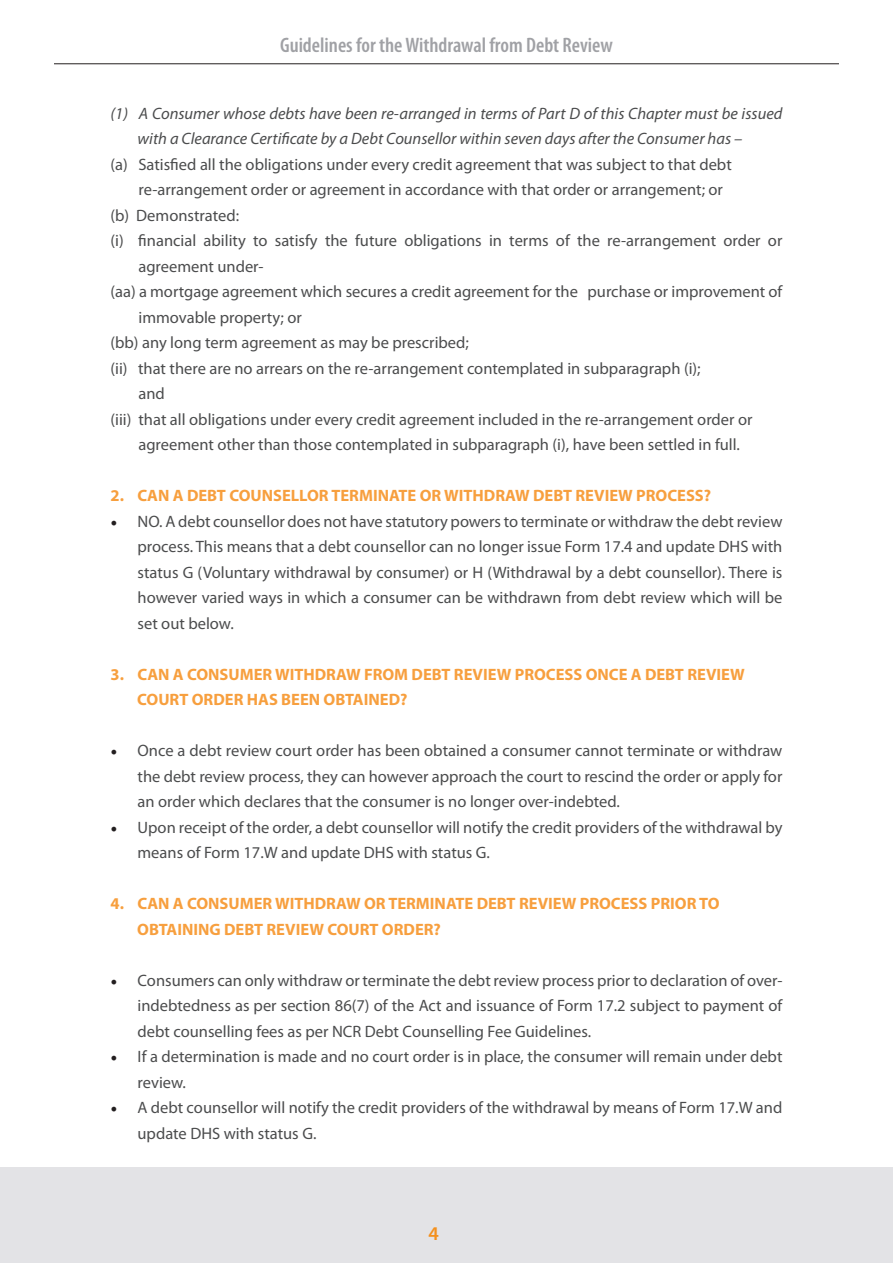
<style>
.page{position:relative;width:893px;height:1263px;background:#fff}
.page>*{position:absolute;margin:0;border:0;box-sizing:border-box;transform-origin:0 0}
.t1{font:600 condensed 21px "Myriad Pro";color:#a0a1a5}
.t2{font:600 19.5px "Myriad Pro";color:#f4901d}
.t3{font:16.5px/25.5px "Myriad Pro";color:#4b4c4d;text-align:justify}
.t4{font:700 16.5px/25.5px "Myriad Pro";color:#f79f3e}
.t5{font:italic 16.5px/25.5px "Myriad Pro";color:#4b4c4d}
.s1{font-family:"Minion Pro";font-size:18px;color:#231f20}
</style>
<div class="page">
<hr style="left:54px;top:63px;width:785px;height:1px;background:#231f20">
<div style="left:0;top:1167px;width:893px;height:96px;background:#e3e3e6"></div>
<p class="t1" style="left:280px;top:32px;width:334px">Guidelines for the Withdrawal from Debt Review</p>
<p class="t5" style="left:138px;top:100px;width:646px;text-indent:-27px">(1) A Consumer whose debts have been re-arranged in terms of Part D of this Chapter must be issued with a Clearance Certificate by a Debt Counsellor within seven days after the Consumer has –</p>
<p class="t3" style="left:111px;top:151px;width:623px">(a) Satisfied all the obligations under every credit agreement that was subject to that debt</p>
<p class="t3" style="left:139px;top:177px;width:586px">re-arrangement order or agreement in accordance with that order or arrangement; or</p>
<p class="t3" style="left:111px;top:202px;width:130px">(b) Demonstrated:</p>
<p class="t3" style="left:111px;top:228px;width:673px">(i) financial ability to satisfy the future obligations in terms of the re-arrangement order or</p>
<p class="t3" style="left:139px;top:253px;width:127px">agreement under-</p>
<p class="t3" style="left:111px;top:279px;width:673px">(aa) a mortgage agreement which secures a credit agreement for the purchase or improvement of</p>
<p class="t3" style="left:139px;top:304px;width:165px">immovable property; or</p>
<p class="t3" style="left:111px;top:330px;width:360px">(bb) any long term agreement as may be prescribed;</p>
<p class="t3" style="left:111px;top:355px;width:592px">(ii) that there are no arrears on the re-arrangement contemplated in subparagraph (i);</p>
<p class="t3" style="left:139px;top:381px;width:28px">and</p>
<p class="t3" style="left:111px;top:406px;width:643px">(iii) that all obligations under every credit agreement included in the re-arrangement order or</p>
<p class="t3" style="left:139px;top:432px;width:603px">agreement other than those contemplated in subparagraph (i), have been settled in full.</p>
<p class="t4" style="left:111px;top:482px;width:602px">2. CAN A DEBT COUNSELLOR TERMINATE OR WITHDRAW DEBT REVIEW PROCESS?</p>
<p class="t3" style="left:138px;top:508px;width:646px;text-indent:-27px"><span class="s1">•</span> NO. A debt counsellor does not have statutory powers to terminate or withdraw the debt review process. This means that a debt counsellor can no longer issue Form 17.4 and update DHS with status G (Voluntary withdrawal by consumer) or H (Withdrawal by a debt counsellor). There is however varied ways in which a consumer can be withdrawn from debt review which will be set out below.</p>
<p class="t4" style="left:137px;top:661px;width:609px;text-indent:-27px">3. CAN A CONSUMER WITHDRAW FROM DEBT REVIEW PROCESS ONCE A DEBT REVIEW<br>COURT ORDER HAS BEEN OBTAINED?</p>
<p class="t3" style="left:138px;top:738px;width:646px;text-indent:-27px"><span class="s1">•</span> Once a debt review court order has been obtained a consumer cannot terminate or withdraw the debt review process, they can however approach the court to rescind the order or apply for an order which declares that the consumer is no longer over-indebted.</p>
<p class="t3" style="left:138px;top:814px;width:646px;text-indent:-27px"><span class="s1">•</span> Upon receipt of the order, a debt counsellor will notify the credit providers of the withdrawal by means of Form 17.W and update DHS with status G.</p>
<p class="t4" style="left:137px;top:890px;width:584px;text-indent:-27px">4. CAN A CONSUMER WITHDRAW OR TERMINATE DEBT REVIEW PROCESS PRIOR TO<br>OBTAINING DEBT REVIEW COURT ORDER?</p>
<p class="t3" style="left:138px;top:967px;width:646px;text-indent:-27px"><span class="s1">•</span> Consumers can only withdraw or terminate the debt review process prior to declaration of over&shy;indebtedness as per section 86(7) of the Act and issuance of Form 17.2 subject to payment of debt counselling fees as per NCR Debt Counselling Fee Guidelines.</p>
<p class="t3" style="left:138px;top:1044px;width:646px;text-indent:-27px"><span class="s1">•</span> If a determination is made and no court order is in place, the consumer will remain under debt review.</p>
<p class="t3" style="left:138px;top:1095px;width:646px;text-indent:-27px"><span class="s1">•</span> A debt counsellor will notify the credit providers of the withdrawal by means of Form 17.W and update DHS with status G.</p>
<p class="t2" style="left:428px;top:1221px;width:12px">4</p>
</div>
